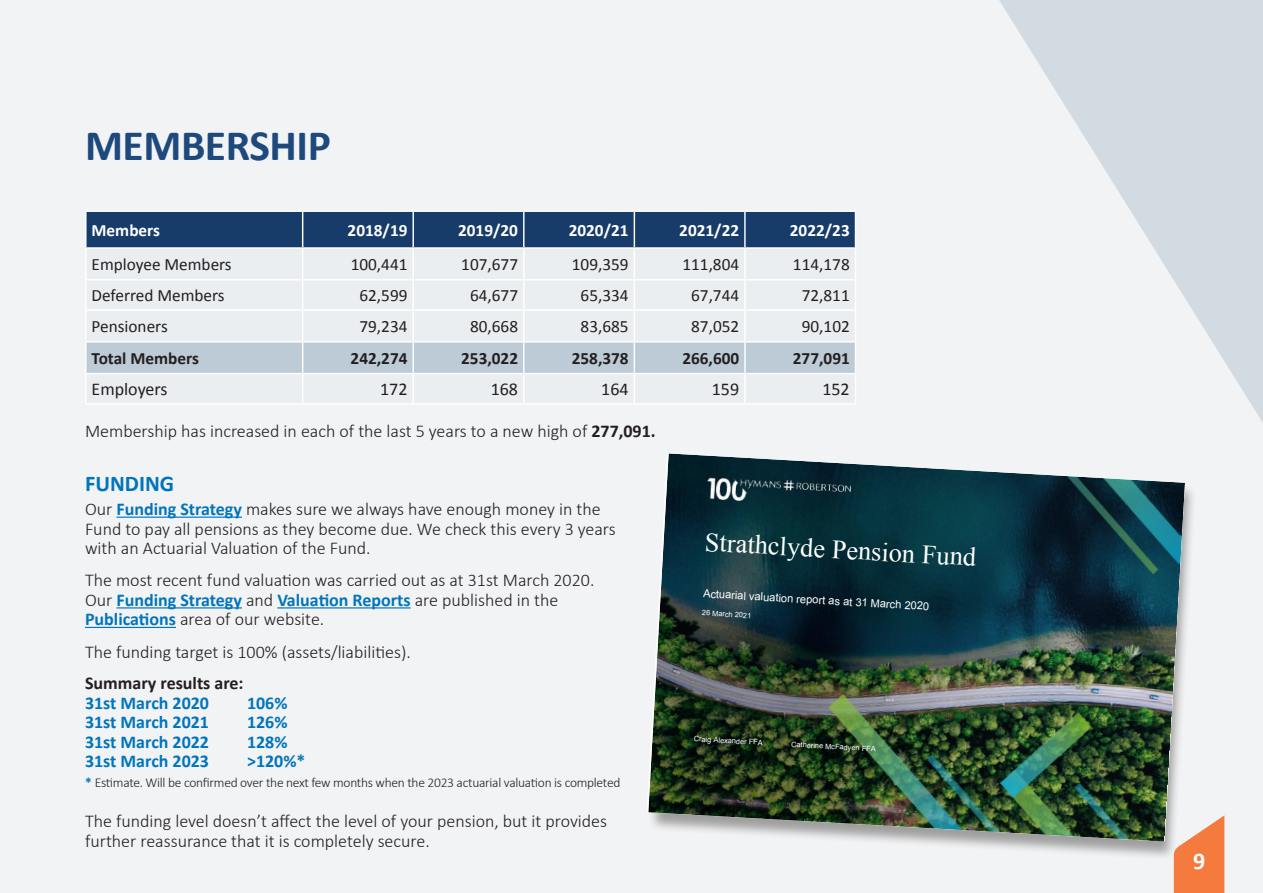
<style>
.page{position:relative;width:1263px;height:893px;background:#f2f3f4}
.page>*{position:absolute;margin:0;border:0;box-sizing:border-box;transform-origin:0 0}
.t1{font:700 43.5px "Calibri";letter-spacing:-.01em;color:#1e497d}
.t2{font:26.4px "Times New Roman";color:#fff}
.t3{font:700 24px "Calibri";color:#fff}
.t4{font:700 22.5px "Calibri";color:#0075bd}
.t5{font:300 18px/19.5px "Calibri";color:#231f20}
.t6{font:700 18px "Calibri";color:#0075bd}
.t7{font:18px "Calibri";color:#231f20}
.t8{font:700 18px "Calibri";color:#231f20}
.t9{font:17.25px "Calibri";color:#231f20}
.t10{font:700 17.25px "Calibri";color:#231f20}
.t11{font:700 17.25px "Calibri";color:#fff}
.t12{font:300 13.5px "Calibri";letter-spacing:-.02em;color:#231f20}
.t13{font:11.1px "Arial";color:#fff}
.t14{font:7.35px "Arial";color:#fff}
.s1{font-weight:700}
.s2{font-weight:700;color:#0075bd}
</style>
<div class="page">
<svg style="left:999px;top:0;width:264px;height:423px"></svg>
<div style="left:648px;top:455px;width:549px;height:405px;background:#231f20;opacity:.4"></div>
<img style="left:648px;top:453px;width:537px;height:388px">
<img style="left:701px;top:470px;width:157px;height:43px">
<hr style="left:116px;top:517px;width:126px;height:1px;background:#0075bd">
<hr style="left:116px;top:607px;width:126px;height:1px;background:#0075bd">
<hr style="left:277px;top:607px;width:134px;height:1px;background:#0075bd">
<hr style="left:85px;top:627px;width:91px;height:1px;background:#0075bd">
<svg style="left:1174px;top:815px;width:50px;height:78px"></svg>
<div style="left:87px;top:212px;width:768px;height:35px;background:#173c6a"></div>
<hr style="left:85px;top:210px;width:218px;height:2px;background:#fff">
<hr style="left:85px;top:403px;width:218px;height:2px;background:#fff">
<hr style="left:303px;top:210px;width:110px;height:2px;background:#fff">
<hr style="left:302px;top:212px;width:1px;height:35px;background:#fff">
<hr style="left:634px;top:210px;width:111px;height:2px;background:#fff">
<svg style="left:302px;top:281px;width:1px;height:28px"></svg>
<hr style="left:303px;top:403px;width:110px;height:2px;background:#fff">
<hr style="left:634px;top:403px;width:111px;height:2px;background:#fff">
<hr style="left:413px;top:210px;width:111px;height:2px;background:#fff">
<hr style="left:412px;top:212px;width:2px;height:35px;background:#fff">
<hr style="left:302px;top:249px;width:1px;height:30px;background:#fff">
<hr style="left:412px;top:280px;width:2px;height:29px;background:#fff">
<hr style="left:302px;top:311px;width:1px;height:30px;background:#fff">
<hr style="left:413px;top:403px;width:111px;height:2px;background:#fff">
<hr style="left:524px;top:210px;width:110px;height:2px;background:#fff">
<hr style="left:523px;top:212px;width:1px;height:35px;background:#fff">
<hr style="left:634px;top:212px;width:1px;height:35px;background:#fff">
<hr style="left:412px;top:249px;width:2px;height:30px;background:#fff">
<hr style="left:523px;top:249px;width:1px;height:30px;background:#fff">
<hr style="left:634px;top:249px;width:1px;height:30px;background:#fff">
<svg style="left:523px;top:281px;width:1px;height:28px"></svg>
<svg style="left:634px;top:281px;width:1px;height:28px"></svg>
<hr style="left:412px;top:311px;width:2px;height:30px;background:#fff">
<hr style="left:523px;top:311px;width:1px;height:30px;background:#fff">
<hr style="left:634px;top:311px;width:1px;height:30px;background:#fff">
<hr style="left:524px;top:403px;width:110px;height:2px;background:#fff">
<hr style="left:745px;top:210px;width:111px;height:2px;background:#fff">
<hr style="left:744px;top:212px;width:2px;height:35px;background:#fff">
<hr style="left:855px;top:212px;width:1px;height:36px;background:#fff">
<hr style="left:744px;top:249px;width:2px;height:30px;background:#fff">
<hr style="left:855px;top:248px;width:1px;height:32px;background:#fff">
<hr style="left:744px;top:280px;width:2px;height:29px;background:#fff">
<hr style="left:855px;top:280px;width:1px;height:30px;background:#fff">
<hr style="left:744px;top:311px;width:2px;height:30px;background:#fff">
<hr style="left:855px;top:310px;width:1px;height:32px;background:#fff">
<svg style="left:87px;top:342px;width:769px;height:61px"></svg>
<hr style="left:745px;top:403px;width:111px;height:2px;background:#fff">
<hr style="left:85px;top:212px;width:2px;height:35px;background:#fff">
<hr style="left:85px;top:374px;width:2px;height:29px;background:#fff">
<hr style="left:85px;top:249px;width:2px;height:30px;background:#fff">
<hr style="left:85px;top:311px;width:2px;height:30px;background:#fff">
<hr style="left:85px;top:280px;width:2px;height:29px;background:#fff">
<hr style="left:85px;top:343px;width:2px;height:31px;background:#fff">
<hr style="left:85px;top:247px;width:218px;height:2px;background:#fff">
<hr style="left:303px;top:247px;width:110px;height:2px;background:#fff">
<hr style="left:413px;top:247px;width:111px;height:2px;background:#fff">
<hr style="left:524px;top:247px;width:110px;height:2px;background:#fff">
<hr style="left:634px;top:247px;width:111px;height:2px;background:#fff">
<hr style="left:745px;top:247px;width:110px;height:2px;background:#fff">
<hr style="left:85px;top:309px;width:218px;height:2px;background:#fff">
<hr style="left:303px;top:309px;width:110px;height:2px;background:#fff">
<hr style="left:413px;top:309px;width:111px;height:2px;background:#fff">
<hr style="left:524px;top:309px;width:110px;height:2px;background:#fff">
<hr style="left:634px;top:309px;width:111px;height:2px;background:#fff">
<hr style="left:745px;top:309px;width:110px;height:2px;background:#fff">
<hr style="left:85px;top:279px;width:218px;height:1px;background:#fff">
<hr style="left:303px;top:279px;width:110px;height:1px;background:#fff">
<hr style="left:413px;top:279px;width:111px;height:1px;background:#fff">
<hr style="left:524px;top:279px;width:110px;height:1px;background:#fff">
<hr style="left:634px;top:279px;width:111px;height:1px;background:#fff">
<hr style="left:745px;top:279px;width:110px;height:1px;background:#fff">
<hr style="left:85px;top:341px;width:218px;height:2px;background:#fff">
<hr style="left:303px;top:341px;width:110px;height:2px;background:#fff">
<hr style="left:413px;top:341px;width:111px;height:2px;background:#fff">
<hr style="left:524px;top:341px;width:110px;height:2px;background:#fff">
<hr style="left:634px;top:341px;width:111px;height:2px;background:#fff">
<hr style="left:745px;top:341px;width:110px;height:2px;background:#fff">
<h1 class="t1" style="left:85px;top:115px;width:247px">MEMBERSHIP</h1>
<p class="t11" style="left:92px;top:218px;width:70px">Members</p>
<p class="t11" style="left:348px;top:218px;width:61px">2018/19</p>
<p class="t11" style="left:458px;top:218px;width:61px">2019/20</p>
<p class="t11" style="left:569px;top:218px;width:61px">2020/21</p>
<p class="t11" style="left:679px;top:218px;width:61px">2021/22</p>
<p class="t11" style="left:790px;top:218px;width:61px">2022/23</p>
<p class="t9" style="left:92px;top:253px;width:142px">Employee Members</p>
<p class="t9" style="left:351px;top:253px;width:58px">100,441</p>
<p class="t9" style="left:461px;top:253px;width:58px">107,677</p>
<p class="t9" style="left:572px;top:253px;width:58px">109,359</p>
<p class="t9" style="left:682px;top:253px;width:58px">111,804</p>
<p class="t9" style="left:793px;top:253px;width:58px">114,178</p>
<p class="t9" style="left:92px;top:284px;width:135px">Deferred Members</p>
<p class="t9" style="left:359px;top:284px;width:50px">62,599</p>
<p class="t9" style="left:470px;top:284px;width:50px">64,677</p>
<p class="t9" style="left:581px;top:284px;width:50px">65,334</p>
<p class="t9" style="left:691px;top:284px;width:50px">67,744</p>
<p class="t9" style="left:802px;top:284px;width:50px">72,811</p>
<p class="t9" style="left:92px;top:315px;width:78px">Pensioners</p>
<p class="t9" style="left:359px;top:315px;width:50px">79,234</p>
<p class="t9" style="left:470px;top:315px;width:50px">80,668</p>
<p class="t9" style="left:581px;top:315px;width:50px">83,685</p>
<p class="t9" style="left:691px;top:315px;width:50px">87,052</p>
<p class="t9" style="left:802px;top:315px;width:50px">90,102</p>
<p class="t10" style="left:92px;top:346px;width:109px">Total Members</p>
<p class="t10" style="left:351px;top:346px;width:58px">242,274</p>
<p class="t10" style="left:461px;top:346px;width:58px">253,022</p>
<p class="t10" style="left:572px;top:346px;width:58px">258,378</p>
<p class="t10" style="left:682px;top:346px;width:58px">266,600</p>
<p class="t10" style="left:793px;top:346px;width:58px">277,091</p>
<p class="t7" style="left:92px;top:377px;width:78px">Employers</p>
<p class="t7" style="left:380px;top:377px;width:29px">172</p>
<p class="t7" style="left:491px;top:377px;width:29px">168</p>
<p class="t7" style="left:601px;top:377px;width:29px">164</p>
<p class="t7" style="left:712px;top:377px;width:29px">159</p>
<p class="t7" style="left:822px;top:377px;width:29px">152</p>
<p class="t5" style="left:85px;top:421px;width:572px">Membership has increased in each of the last 5 years to a new high of <span class="s1">277,091.</span></p>
<p class="t4" style="left:85px;top:468px;width:91px">FUNDING</p>
<p class="t5" style="left:85px;top:499px;width:532px">Our <span class="s2">Funding Strategy</span> makes sure we always have enough money in the<br>Fund to pay all pensions as they become due. We check this every 3 years with an Actuarial Valuation of the Fund.</p>
<p class="t5" style="left:85px;top:570px;width:511px">The most recent fund valuation was carried out as at 31st March 2020.<br>Our <span class="s2">Funding Strategy</span> and <span class="s2">Valuation Reports</span> are published in the<br><span class="s2">Publications</span> area of our website.</p>
<p class="t5" style="left:85px;top:642px;width:327px">The funding target is 100% (assets/liabilities).</p>
<p class="t8" style="left:85px;top:670px;width:160px">Summary results are:</p>
<p class="t6" style="left:85px;top:690px;width:126px">31st March 2020</p>
<p class="t6" style="left:247px;top:690px;width:42px">106%</p>
<p class="t6" style="left:85px;top:709px;width:126px">31st March 2021</p>
<p class="t6" style="left:247px;top:709px;width:42px">126%</p>
<p class="t6" style="left:85px;top:729px;width:126px">31st March 2022</p>
<p class="t6" style="left:247px;top:729px;width:42px">128%</p>
<p class="t6" style="left:85px;top:748px;width:126px">31st March 2023</p>
<p class="t6" style="left:247px;top:748px;width:60px">&gt;120%*</p>
<p class="t12" style="left:85px;top:774px;width:537px"><span class="s2">*</span> Estimate. Will be confirmed over the next few months when the 2023 actuarial valuation is completed</p>
<p class="t5" style="left:85px;top:811px;width:524px">The funding level doesn’t affect the level of your pension, but it provides further reassurance that it is completely secure.</p>
<h2 class="t2" style="left:706px;top:524px;width:273px;rotate:3deg">Strathclyde Pension Fund</h2>
<p class="t13" style="left:703px;top:586px;width:228px;rotate:3deg">Actuarial valuation report as at 31 March 2020</p>
<p class="t14" style="left:702px;top:608px;width:51px;rotate:3deg">26 March 2021</p>
<p class="t14" style="left:694px;top:734px;width:70px;rotate:3deg">Craig Alexander FFA</p>
<p class="t14" style="left:792px;top:739px;width:86px;rotate:3deg">Catherine McFadyen FFA</p>
<h3 class="t3" style="left:1193px;top:844px;width:14px">9</h3>
</div>
